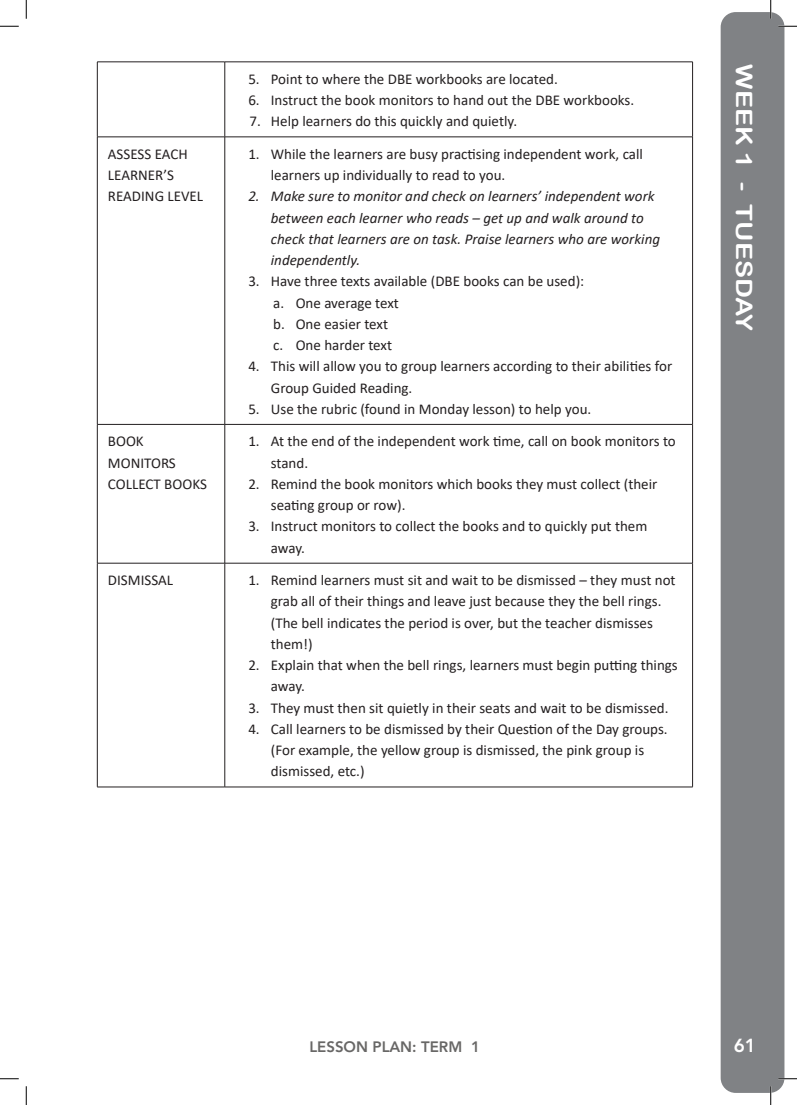
<style>
.page{position:relative;width:797px;height:1105px;background:#fff}
.page>*{position:absolute;margin:0;border:0;box-sizing:border-box;transform-origin:0 0}
.t1{font:22.5px "Arial Rounded MT Bold";color:#fff;scale:1.2 1}
.t2{font:800 18.75px "Avenir LT Std";color:#fff}
.t3{font:15px/21.2px "Calibri";color:#231f20}
.t4{font:italic 15px/21.2px "Calibri";color:#231f20}
.t5{font:800 15px "Avenir LT Std";color:#686766}
</style>
<div class="page">
<div style="left:720px;top:12px;width:64px;height:1081px;background:#808285;border-radius:15px"></div>
<hr style="left:97px;top:62px;width:128px;height:1px;background:#231f20">
<hr style="left:97px;top:62px;width:1px;height:75px;background:#231f20">
<hr style="left:225px;top:62px;width:467px;height:1px;background:#231f20">
<hr style="left:224px;top:62px;width:1px;height:75px;background:#231f20">
<hr style="left:692px;top:62px;width:1px;height:75px;background:#231f20">
<hr style="left:97px;top:137px;width:128px;height:1px;background:#231f20">
<hr style="left:97px;top:137px;width:1px;height:287px;background:#231f20">
<hr style="left:225px;top:137px;width:467px;height:1px;background:#231f20">
<hr style="left:224px;top:137px;width:1px;height:287px;background:#231f20">
<hr style="left:692px;top:137px;width:1px;height:287px;background:#231f20">
<hr style="left:97px;top:424px;width:128px;height:1px;background:#231f20">
<hr style="left:97px;top:425px;width:1px;height:138px;background:#231f20">
<hr style="left:225px;top:424px;width:467px;height:1px;background:#231f20">
<hr style="left:224px;top:425px;width:1px;height:138px;background:#231f20">
<hr style="left:692px;top:425px;width:1px;height:138px;background:#231f20">
<hr style="left:97px;top:563px;width:128px;height:1px;background:#231f20">
<hr style="left:97px;top:563px;width:1px;height:224px;background:#231f20">
<hr style="left:225px;top:563px;width:467px;height:1px;background:#231f20">
<hr style="left:224px;top:563px;width:1px;height:224px;background:#231f20">
<hr style="left:692px;top:563px;width:1px;height:224px;background:#231f20">
<hr style="left:97px;top:787px;width:128px;height:1px;background:#231f20">
<hr style="left:225px;top:787px;width:467px;height:1px;background:#231f20">
<svg style="left:0;top:25px;width:19px;height:2px"></svg>
<svg style="left:778px;top:25px;width:19px;height:2px"></svg>
<svg style="left:0;top:1078px;width:19px;height:1px"></svg>
<svg style="left:778px;top:1078px;width:19px;height:1px"></svg>
<svg style="left:25px;top:0;width:2px;height:19px"></svg>
<svg style="left:25px;top:1086px;width:2px;height:19px"></svg>
<svg style="left:770px;top:0;width:1px;height:19px"></svg>
<svg style="left:770px;top:1086px;width:1px;height:19px"></svg>
<p class="t3" style="left:248px;top:68px;width:311px">5. Point to where the DBE workbooks are located.</p>
<p class="t3" style="left:248px;top:89px;width:387px">6. Instruct the book monitors to hand out the DBE workbooks.</p>
<p class="t3" style="left:249px;top:110px;width:269px">7. Help learners do this quickly and quietly.</p>
<p class="t3" style="left:108px;top:143px;width:97px">ASSESS EACH<br>LEARNER’S<br>READING LEVEL</p>
<p class="t3" style="left:271px;top:143px;width:373px;text-indent:-22px">1. While the learners are busy practising independent work, call learners up individually to read to you.</p>
<p class="t4" style="left:271px;top:185px;width:391px;text-indent:-22px">2. Make sure to monitor and check on learners’ independent work between each learner who reads – get up and walk around to check that learners are on task. Praise learners who are working independently.</p>
<p class="t3" style="left:248px;top:270px;width:337px">3. Have three texts available (DBE books can be used):</p>
<p class="t3" style="left:273px;top:291px;width:127px">a. One average text</p>
<p class="t3" style="left:273px;top:313px;width:116px">b. One easier text</p>
<p class="t3" style="left:273px;top:334px;width:120px">c. One harder text</p>
<p class="t3" style="left:271px;top:355px;width:403px;text-indent:-22px">4. This will allow you to group learners according to their abilities for<br>Group Guided Reading.</p>
<p class="t3" style="left:248px;top:398px;width:344px">5. Use the rubric (found in Monday lesson) to help you.</p>
<p class="t3" style="left:108px;top:430px;width:100px">BOOK<br>MONITORS<br>COLLECT BOOKS</p>
<p class="t3" style="left:271px;top:430px;width:406px;text-indent:-22px">1. At the end of the independent work time, call on book monitors to stand.</p>
<p class="t3" style="left:271px;top:473px;width:388px;text-indent:-22px">2. Remind the book monitors which books they must collect (their seating group or row).</p>
<p class="t3" style="left:271px;top:515px;width:378px;text-indent:-22px">3. Instruct monitors to collect the books and to quickly put them away.</p>
<p class="t3" style="left:108px;top:569px;width:67px">DISMISSAL</p>
<p class="t3" style="left:271px;top:569px;width:406px;text-indent:-22px">1. Remind learners must sit and wait to be dismissed – they must not grab all of their things and leave just because they the bell rings. (The bell indicates the period is over, but the teacher dismisses them!)</p>
<p class="t3" style="left:271px;top:654px;width:408px;text-indent:-22px">2. Explain that when the bell rings, learners must begin putting things away.</p>
<p class="t3" style="left:248px;top:697px;width:421px">3. They must then sit quietly in their seats and wait to be dismissed.</p>
<p class="t3" style="left:271px;top:718px;width:398px;text-indent:-22px">4. Call learners to be dismissed by their Question of the Day groups. (For example, the yellow group is dismissed, the pink group is dismissed, etc.)</p>
<p class="t1" style="left:757px;top:64px;width:224px;rotate:90deg">WEEK 1 - TUESDAY</p>
<p class="t5" style="left:309px;top:1038px;width:172px">LESSON PLAN: TERM 1</p>
<p class="t2" style="left:733px;top:1034px;width:24px">61</p>
</div>
